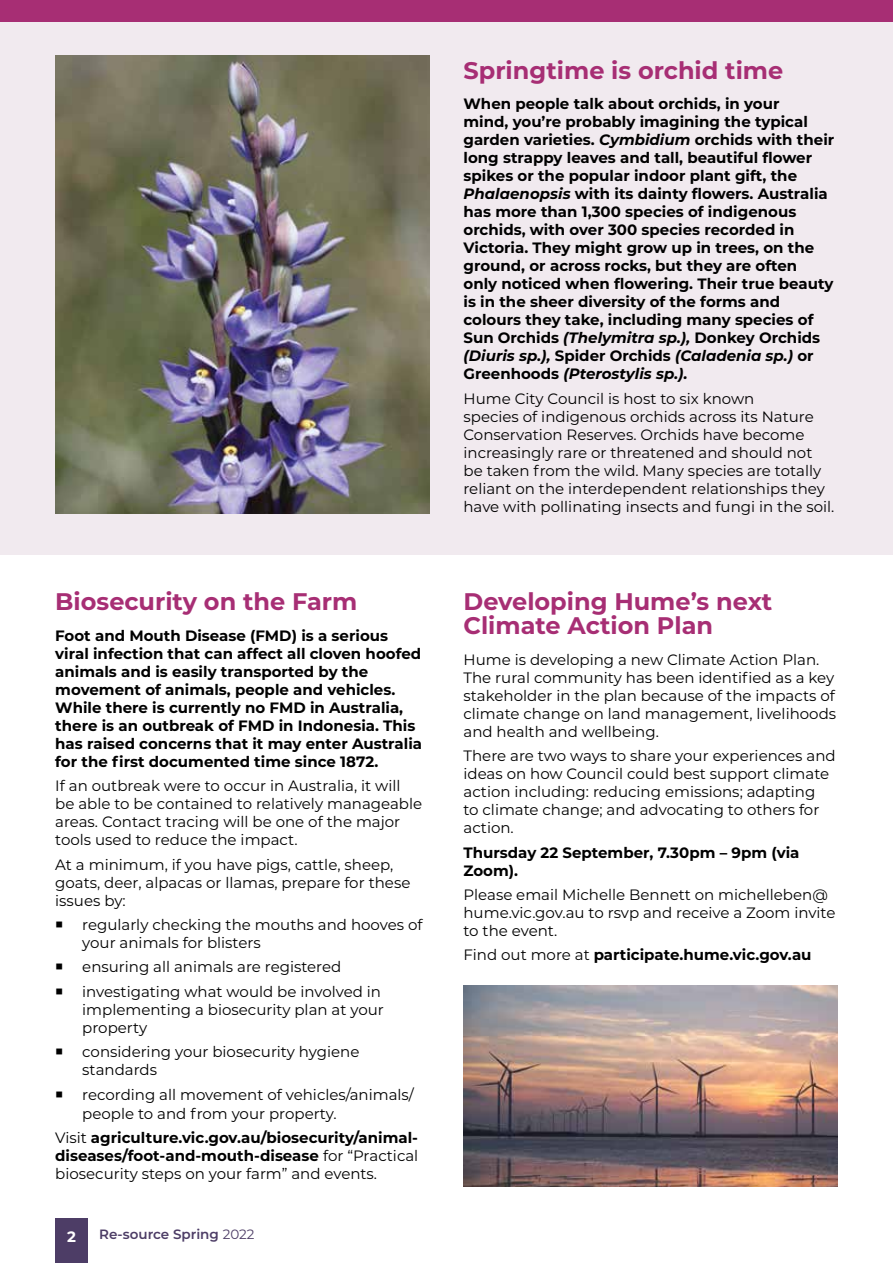
<style>
.page{position:relative;width:893px;height:1263px;background:#fff}
.page>*{position:absolute;margin:0;border:0;box-sizing:border-box;transform-origin:0 0}
.t1{font:700 24px/24px "Montserrat";color:#a72e74}
.t2{font:15px/18px "Montserrat";color:#000}
.t3{font:700 15px/18px "Montserrat";color:#000}
.t4{font:700 15px "Montserrat";color:#fff}
.t5{font:600 13.5px "Montserrat";color:#4d3d66}
.s1{font-weight:400}
.s2{font-style:italic}
</style>
<div class="page">
<div style="left:55px;top:1218px;width:33px;height:45px;background:#4d3d66"></div>
<div style="left:0;top:22px;width:893px;height:533px;background:#f1eaef"></div>
<div style="left:0;top:0;width:893px;height:22px;background:#a72e74"></div>
<img style="left:55px;top:55px;width:374px;height:459px">
<img style="left:463px;top:986px;width:375px;height:200px">
<h1 class="t1" style="left:55px;top:588px;width:304px">Biosecurity on the Farm</h1>
<p class="t3" style="left:55px;top:626px;width:368px">Foot and Mouth Disease (FMD) is a serious viral infection that can affect all cloven hoofed animals and is easily transported by the movement of animals, people and vehicles.<br>While there is currently no FMD in Australia, there is an outbreak of FMD in Indonesia. This has raised concerns that it may enter Australia for the first documented time since 1872.</p>
<p class="t2" style="left:55px;top:776px;width:368px">If an outbreak were to occur in Australia, it will be able to be contained to relatively manageable areas. Contact tracing will be one of the major tools used to reduce the impact.</p>
<p class="t2" style="left:55px;top:855px;width:357px">At a minimum, if you have pigs, cattle, sheep, goats, deer, alpacas or llamas, prepare for these issues by:</p>
<p class="t2" style="left:82px;top:915px;width:342px">regularly checking the mouths and hooves of your animals for blisters</p>
<p class="t2" style="left:82px;top:954px;width:300px;line-height:24.3px">ensuring all animals are registered investigating what would be involved in</p>
<p class="t2" style="left:82px;top:1000px;width:303px">implementing a biosecurity plan at your property</p>
<p class="t2" style="left:82px;top:1042px;width:279px">considering your biosecurity hygiene standards</p>
<p class="t2" style="left:82px;top:1084px;width:333px;line-height:19.5px">recording all movement of vehicles/animals/ people to and from your property.</p>
<p class="t3" style="left:55px;top:1128px;width:365px;text-align:justify"><span class="s1">Visit</span> agriculture.vic.gov.au/biosecurity/animal&shy;diseases/foot-and-mouth-disease <span class="s1">for “Practical biosecurity steps on your farm” and events.</span></p>
<p class="t4" style="left:67px;top:1225px;width:10px">2</p>
<p class="t5" style="left:99px;top:1225px;width:157px">Re-source Spring <span class="s1">2022</span></p>
<h1 class="t1" style="left:463px;top:57px;width:321px">Springtime is orchid time</h1>
<p class="t3" style="left:463px;top:94px;width:372px">When people talk about orchids, in your<br>mind, you’re probably imagining the typical garden varieties. <span class="s2">Cymbidium</span> orchids with their long strappy leaves and tall, beautiful flower spikes or the popular indoor plant gift, the <span class="s2">Phalaenopsis</span> with its dainty flowers. Australia has more than 1,300 species of indigenous orchids, with over 300 species recorded in Victoria. They might grow up in trees, on the ground, or across rocks, but they are often only noticed when flowering. Their true beauty is in the sheer diversity of the forms and colours they take, including many species of Sun Orchids <span class="s2">(Thelymitra sp.),</span> Donkey Orchids <span class="s2">(Diuris sp.),</span> Spider Orchids <span class="s2">(Caladenia sp.)</span> or Greenhoods <span class="s2">(Pterostylis sp.).</span></p>
<p class="t2" style="left:463px;top:389px;width:372px">Hume City Council is host to six known<br>species of indigenous orchids across its Nature Conservation Reserves. Orchids have become increasingly rare or threatened and should not be taken from the wild. Many species are totally reliant on the interdependent relationships they have with pollinating insects and fungi in the soil.</p>
<h1 class="t1" style="left:463px;top:588px;width:310px">Developing Hume’s next<br>Climate Action Plan</h1>
<p class="t2" style="left:463px;top:650px;width:374px">Hume is developing a new Climate Action Plan.<br>The rural community has been identified as a key stakeholder in the plan because of the impacts of climate change on land management, livelihoods and health and wellbeing.</p>
<p class="t2" style="left:463px;top:746px;width:374px">There are two ways to share your experiences and ideas on how Council could best support climate action including: reducing emissions; adapting<br>to climate change; and advocating to others for action.</p>
<p class="t3" style="left:463px;top:842px;width:337px">Thursday 22 September, 7.30pm – 9pm (via<br>Zoom).</p>
<p class="t2" style="left:463px;top:885px;width:373px">Please email Michelle Bennett on michelleben@ hume.vic.gov.au to rsvp and receive a Zoom invite to the event.</p>
<p class="t3" style="left:463px;top:945px;width:350px"><span class="s1">Find out more at</span> participate.hume.vic.gov.au</p>
</div>
